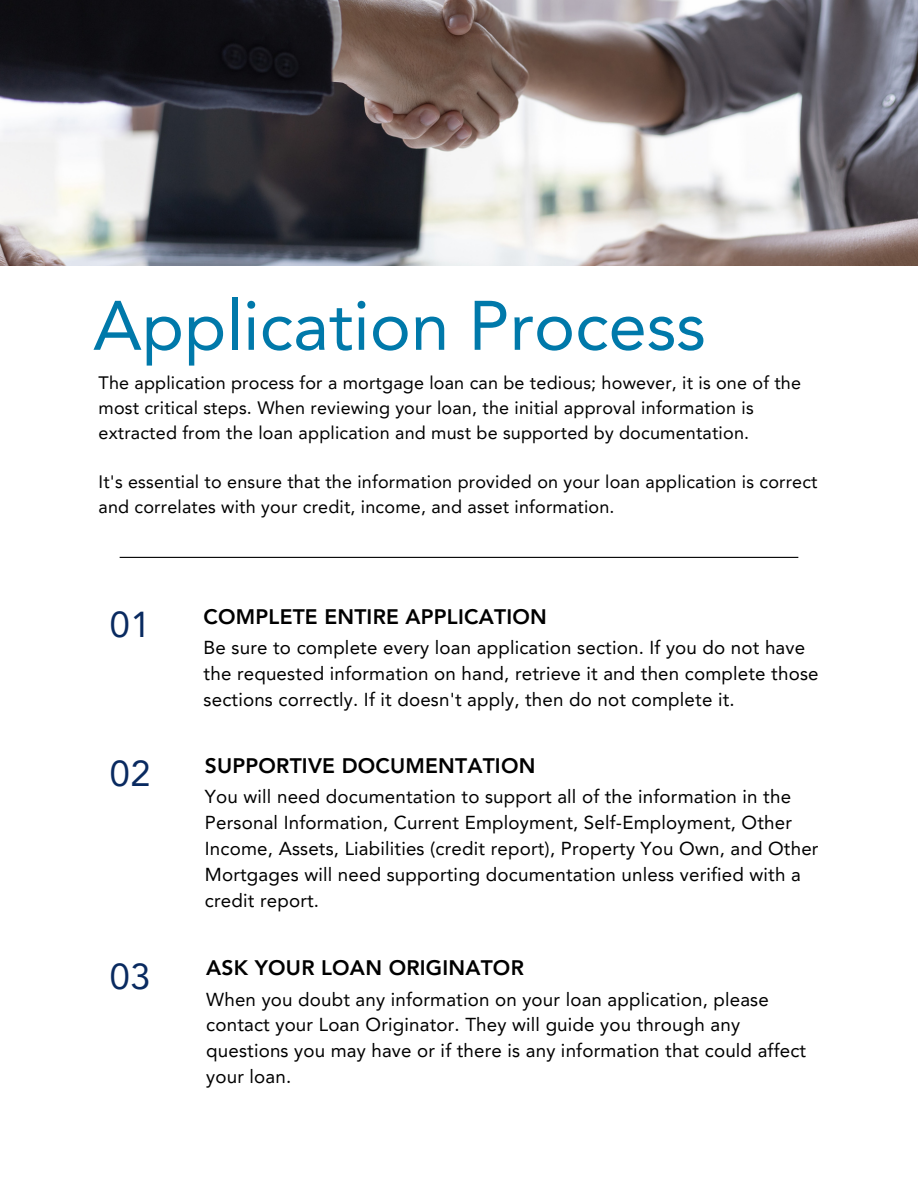
<style>
.page{position:relative;width:918px;height:1188px;background:#fff}
.page>*{position:absolute;margin:0;border:0;box-sizing:border-box;transform-origin:0 0}
.t1{font:69.15px "Avenir LT Pro";color:#0079aa}
.t2{font:36px "Avenir LT Pro";color:#092a60}
.t3{font:800 21px "Avenir LT Pro";letter-spacing:.01em;color:#000}
.t4{font:18.75px/25.8px "Avenir LT Pro";letter-spacing:.01em;color:#000}
.t5{font:18px/24.8px "Avenir LT Pro";letter-spacing:.01em;color:#000}
</style>
<div class="page">
<img style="left:0;top:0;width:918px;height:266px">
<hr style="left:120px;top:557px;width:678px;height:1px;background:#000">
<p class="t1" style="left:93px;top:298px;width:614px">Application Process</p>
<p class="t5" style="left:99px;top:372px;width:704px">The application process for a mortgage loan can be tedious; however, it is one of the most critical steps. When reviewing your loan, the initial approval information is extracted from the loan application and must be supported by documentation.</p>
<h2 class="t5" style="left:99px;top:471px;width:721px">It's essential to ensure that the information provided on your loan application is correct and correlates with your credit, income, and asset information.</h2>
<p class="t2" style="left:110px;top:610px;width:42px">01</p>
<p class="t2" style="left:110px;top:759px;width:42px">02</p>
<h2 class="t2" style="left:110px;top:961px;width:42px">03</h2>
<p class="t3" style="left:204px;top:608px;width:345px">COMPLETE ENTIRE APPLICATION</p>
<h1 class="t4" style="left:204px;top:637px;width:617px">Be sure to complete every loan application section. If you do not have the requested information on hand, retrieve it and then complete those sections correctly. If it doesn't apply, then do not complete it.</h1>
<p class="t3" style="left:205px;top:757px;width:332px">SUPPORTIVE DOCUMENTATION</p>
<p class="t4" style="left:205px;top:785px;width:615px">You will need documentation to support all of the information in the Personal Information, Current Employment, Self-Employment, Other Income, Assets, Liabilities (credit report), Property You Own, and Other Mortgages will need supporting documentation unless verified with a credit report.</p>
<p class="t3" style="left:206px;top:959px;width:319px">ASK YOUR LOAN ORIGINATOR</p>
<h2 class="t4" style="left:206px;top:988px;width:601px">When you doubt any information on your loan application, please contact your Loan Originator. They will guide you through any questions you may have or if there is any information that could affect your loan.</h2>
</div>
